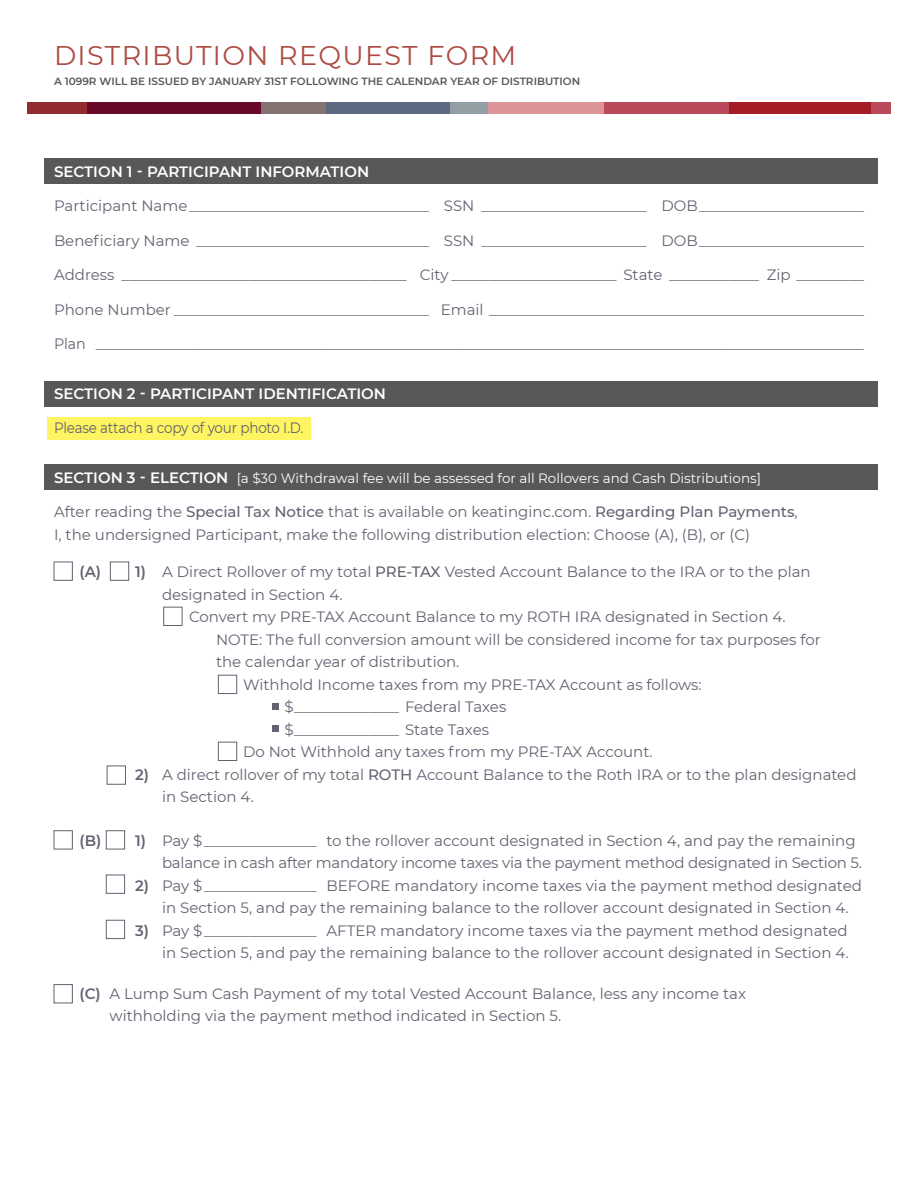
<style>
.page{position:relative;width:918px;height:1188px;background:#fff}
.page>*{position:absolute;margin:0;border:0;box-sizing:border-box;transform-origin:0 0}
.t1{font:27px "Montserrat";letter-spacing:.05em;color:#ae4a42}
.t2{font:15px/22.5px "Montserrat";color:#626371}
.t3{font:15px "Montserrat";color:#626371;scale:.95 1}
.t4{font:600 15px "Montserrat";color:#fff}
.t5{font:15px "Montserrat";color:#626371;scale:.9 1}
.t6{font:13.5px "Montserrat";color:#fff}
.t7{font:600 10.5px "Montserrat";color:#57585a}
.s1{font-weight:600;font-size:15px}
.s2{font-weight:500}
.s3{font-weight:600}
</style>
<div class="page">
<div style="left:44px;top:158px;width:834px;height:26px;background:#57585a"></div>
<div style="left:44px;top:381px;width:834px;height:26px;background:#57585a"></div>
<div style="left:44px;top:464px;width:834px;height:26px;background:#57585a"></div>
<div style="left:48px;top:417px;width:263px;height:22px;background:#fff461"></div>
<div style="left:27px;top:102px;width:287px;height:12px;background:#952b32"></div>
<div style="left:87px;top:102px;width:287px;height:12px;background:#680928"></div>
<div style="left:261px;top:102px;width:235px;height:12px;background:#847370"></div>
<div style="left:326px;top:102px;width:287px;height:12px;background:#5d6a82"></div>
<div style="left:450px;top:102px;width:248px;height:12px;background:#919fa5"></div>
<div style="left:488px;top:102px;width:309px;height:12px;background:#dd9496"></div>
<div style="left:604px;top:102px;width:287px;height:12px;background:#ba495b"></div>
<div style="left:729px;top:102px;width:141px;height:12px;background:#a41d25"></div>
<div style="left:54px;top:562px;width:19px;height:18px;border:1px solid #626371"></div>
<div style="left:110px;top:562px;width:19px;height:18px;border:1px solid #626371"></div>
<div style="left:107px;top:766px;width:19px;height:18px;border:1px solid #626371"></div>
<div style="left:164px;top:607px;width:18px;height:19px;border:1px solid #626371"></div>
<div style="left:218px;top:675px;width:19px;height:19px;border:1px solid #626371"></div>
<div style="left:218px;top:742px;width:19px;height:19px;border:1px solid #626371"></div>
<div style="left:272px;top:703px;width:7px;height:7px;background:#626371"></div>
<div style="left:272px;top:725px;width:7px;height:7px;background:#626371"></div>
<div style="left:54px;top:831px;width:19px;height:18px;border:1px solid #626371"></div>
<div style="left:106px;top:831px;width:19px;height:18px;border:1px solid #626371"></div>
<div style="left:106px;top:875px;width:19px;height:19px;border:1px solid #626371"></div>
<div style="left:106px;top:920px;width:19px;height:19px;border:1px solid #626371"></div>
<div style="left:54px;top:984px;width:19px;height:19px;border:1px solid #626371"></div>
<h1 class="t1" style="left:54px;top:37px;width:464px">DISTRIBUTION REQUEST FORM</h1>
<p class="t7" style="left:54px;top:73px;width:528px">A 1099R WILL BE ISSUED BY JANUARY 31ST FOLLOWING THE CALENDAR YEAR OF DISTRIBUTION</p>
<p class="t4" style="left:54px;top:161px;width:317px">SECTION 1 - PARTICIPANT INFORMATION</p>
<p class="t2" style="left:54px;top:194px;width:811px">Participant Name________________________________ SSN ______________________ DOB______________________</p>
<p class="t2" style="left:54px;top:228px;width:811px">Beneficiary Name _______________________________ SSN ______________________ DOB______________________</p>
<p class="t2" style="left:54px;top:263px;width:811px">Address ______________________________________ City ______________________ State ____________ Zip _________</p>
<p class="t2" style="left:54px;top:297px;width:811px">Phone Number __________________________________ Email __________________________________________________</p>
<p class="t3" style="left:54px;top:333px;width:854px">Plan ______________________________________________________________________________________________________________</p>
<p class="t4" style="left:54px;top:383px;width:334px">SECTION 2 - PARTICIPANT IDENTIFICATION</p>
<p class="t5" style="left:54px;top:417px;width:279px">Please attach a copy of your photo I.D.</p>
<p class="t6" style="left:54px;top:468px;width:709px"><span class="s1">SECTION 3 - ELECTION</span> [a $30 Withdrawal fee will be assessed for all Rollovers and Cash Distributions]</p>
<p class="t2" style="left:54px;top:500px;width:745px">After reading the <span class="s2">Special Tax Notice</span> that is available on keatinginc.com. <span class="s2">Regarding Plan Payments</span>,<br>I, the undersigned Participant, make the following distribution election: Choose (A), (B), or (C)</p>
<p class="t2" style="left:80px;top:560px;width:733px"><span class="s3">(A) 1)</span> A Direct Rollover of my total <span class="s2">PRE-TAX</span> Vested Account Balance to the IRA or to the plan</p>
<p class="t2" style="left:162px;top:582px;width:182px">designated in Section 4.</p>
<p class="t2" style="left:189px;top:605px;width:598px">Convert my PRE-TAX Account Balance to my ROTH IRA designated in Section 4.</p>
<p class="t2" style="left:216px;top:627px;width:606px">NOTE: The full conversion amount will be considered income for tax purposes for</p>
<p class="t2" style="left:216px;top:650px;width:245px">the calendar year of distribution.</p>
<p class="t2" style="left:243px;top:672px;width:460px">Withhold Income taxes from my PRE-TAX Account as follows:</p>
<p class="t2" style="left:284px;top:695px;width:223px">$______________ Federal Taxes</p>
<p class="t2" style="left:284px;top:717px;width:206px">$______________ State Taxes</p>
<p class="t2" style="left:243px;top:740px;width:411px">Do Not Withhold any taxes from my PRE-TAX Account.</p>
<p class="t2" style="left:162px;top:762px;width:696px;text-indent:-27px"><span class="s3">2)</span> A direct rollover of my total <span class="s2">ROTH</span> Account Balance to the Roth IRA or to the plan designated in Section 4.</p>
<p class="t2" style="left:162px;top:828px;width:702px;text-indent:-82px"><span class="s3">(B) 1)</span> Pay $_______________ to the rollover account designated in Section 4, and pay the remaining balance in cash after mandatory income taxes via the payment method designated in Section 5.</p>
<p class="t2" style="left:162px;top:873px;width:701px;text-indent:-27px"><span class="s3">2)</span> Pay $_______________ BEFORE mandatory income taxes via the payment method designated in Section 5, and pay the remaining balance to the rollover account designated in Section 4.</p>
<p class="t2" style="left:135px;top:918px;width:715px;text-align:right"><span class="s3">3)</span> Pay $_______________ AFTER mandatory income taxes via the payment method designated in Section 5, and pay the remaining balance to the rollover account designated in Section 4.</p>
<p class="t2" style="left:110px;top:981px;width:638px;text-indent:-30px"><span class="s3">(C)</span> A Lump Sum Cash Payment of my total Vested Account Balance, less any income tax withholding via the payment method indicated in Section 5.</p>
</div>
